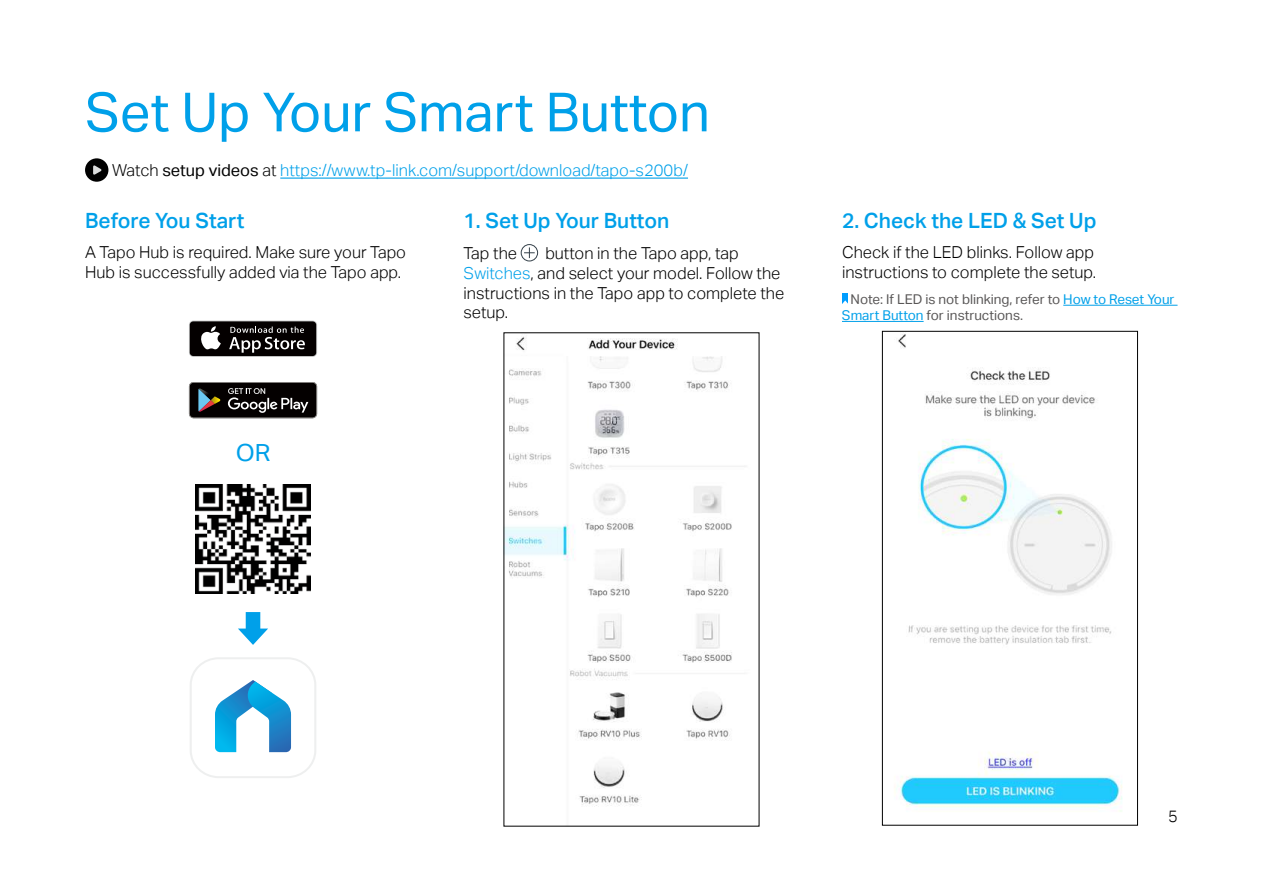
<style>
.page{position:relative;width:1263px;height:893px;background:#fff}
.page>*{position:absolute;margin:0;border:0;box-sizing:border-box;transform-origin:0 0}
.t1{font:54px "TP Link Aktiv Regular";color:#00a0e9}
.t2{font:23.85px "TP Link Aktiv Regular";color:#00a0e9;scale:1.05 1}
.t3{font:21px "TP Link Aktiv Medium";color:#00a0e9}
.t4{font:16.5px/20px "TP Link Aktiv Light";color:#000}
.t5{font:16.5px "TP Link Aktiv Light";color:#00a0e9}
.t6{font:13.5px/16.2px "TP Link Aktiv Regular";color:#595757}
.s1{color:#000}
.s2{font-family:"TP Link Aktiv Regular";color:#000}
.s3{color:#00a0e9}
</style>
<div class="page">
<div style="left:521px;top:244px;width:17px;height:17px;border:1px solid #35414a;border-radius:50%"></div>
<svg style="left:524px;top:247px;width:11px;height:11px"></svg>
<img style="left:506px;top:336px;width:240px;height:471px">
<hr style="left:1063px;top:305px;width:114px;height:1px;background:#00a0e9">
<hr style="left:842px;top:321px;width:82px;height:1px;background:#00a0e9">
<svg style="left:842px;top:294px;width:6px;height:10px"></svg>
<img style="left:896px;top:334px;width:227px;height:478px">
<div style="left:882px;top:331px;width:256px;height:494px;border:1px solid #000"></div>
<hr style="left:280px;top:178px;width:408px;height:1px;background:#00a0e9">
<div style="left:85px;top:158px;width:23px;height:24px;background:#000;border-radius:50%"></div>
<svg style="left:93px;top:165px;width:9px;height:10px"></svg>
<svg style="left:189px;top:321px;width:128px;height:36px"></svg>
<div style="left:190px;top:321px;width:126px;height:35px;background:#040000;border-radius:4px"></div>
<svg style="left:201px;top:326px;width:20px;height:23px"></svg>
<svg style="left:229px;top:327px;width:76px;height:26px"></svg>
<svg style="left:189px;top:382px;width:128px;height:36px;background:#2b2828"></svg>
<svg style="left:190px;top:657px;width:126px;height:121px"></svg>
<svg style="left:238px;top:612px;width:30px;height:33px"></svg>
<img style="left:196px;top:485px;width:114px;height:109px">
<h1 class="t1" style="left:85px;top:81px;width:626px">Set Up Your Smart Button</h1>
<p class="t5" style="left:112px;top:161px;width:577px"><span class="s1">Watch</span> <span class="s2">setup videos</span> <span class="s1">at</span> https://www.tp-link.com/support/download/tapo-s200b/</p>
<p class="t3" style="left:85px;top:209px;width:161px">Before You Start</p>
<p class="t4" style="left:85px;top:243px;width:323px">A Tapo Hub is required. Make sure your Tapo<br>Hub is successfully added via the Tapo app.</p>
<p class="t3" style="left:463px;top:209px;width:207px">1. Set Up Your Button</p>
<p class="t4" style="left:463px;top:243px;width:55px">Tap the</p>
<p class="t4" style="left:463px;top:243px;width:322px;text-indent:82px">button in the Tapo app, tap<br><span class="s3">Switches</span>, and select your model. Follow the instructions in the Tapo app to complete the setup.</p>
<h2 class="t2" style="left:236px;top:437px;width:35px">OR</h2>
<p class="t3" style="left:842px;top:209px;width:256px">2. Check the LED &amp; Set Up</p>
<p class="t4" style="left:842px;top:243px;width:256px">Check if the LED blinks. Follow app instructions to complete the setup.</p>
<p class="t6" style="left:842px;top:291px;width:334px;text-indent:9px">Note: If LED is not blinking, refer to <span class="s3">How to Reset Your<br>Smart Button</span> for instructions.</p>
<p class="t4" style="left:1168px;top:806px;width:11px">5</p>
</div>
